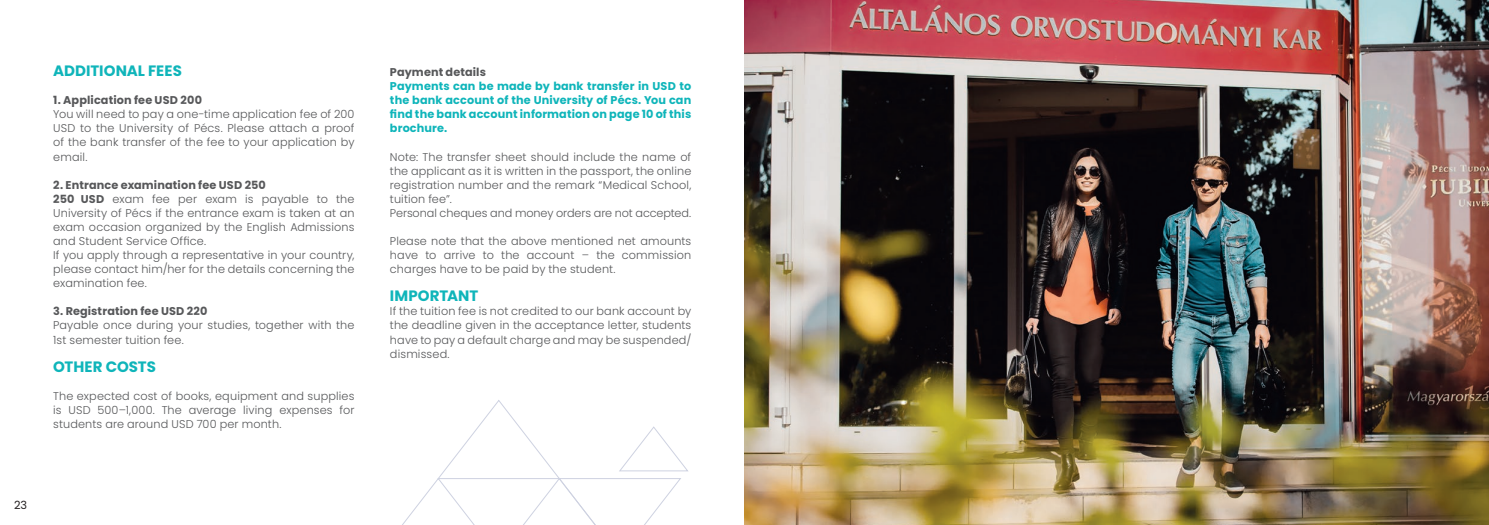
<style>
.page{position:relative;width:1489px;height:525px;background:#fff}
.page>*{position:absolute;margin:0;border:0;box-sizing:border-box;transform-origin:0 0}
.t1{font:700 15px "Poppins";letter-spacing:-.005em;color:#0fb5ba}
.t2{font:300 11.25px/14px "Poppins";letter-spacing:.01em;color:#57585a;text-align:justify}
.t3{font:700 11.25px/14px "Poppins";letter-spacing:.01em;color:#0fb5ba;text-align:justify}
.t4{font:700 11.25px "Poppins";letter-spacing:.01em;color:#57585a}
.t5{font:11.25px "Poppins";color:#231f20}
.s1{font-weight:700}
</style>
<div class="page">
<svg style="left:403px;top:400px;width:285px;height:124px"></svg>
<img style="left:744px;top:0;width:744px;height:524px">
<h1 class="t1" style="left:53px;top:62px;width:130px">ADDITIONAL FEES</h1>
<p class="t4" style="left:53px;top:94px;width:150px">1. Application fee USD 200</p>
<p class="t2" style="left:53px;top:107px;width:303px">You will need to pay a one-time application fee of 200<br>USD to the University of Pécs. Please attach a proof of the bank transfer of the fee to your application by email.</p>
<p class="t2" style="left:53px;top:178px;width:303px;text-align:left"><span class="s1">2. Entrance examination fee USD 250<br>250 USD</span> exam fee per exam is payable to the University of Pécs if the entrance exam is taken at an exam occasion organized by the English Admissions and Student Service Office.<br>If you apply through a representative in your country, please contact him/her for the details concerning the examination fee.</p>
<p class="t4" style="left:53px;top:305px;width:156px">3. Registration fee USD 220</p>
<p class="t2" style="left:53px;top:318px;width:303px">Payable once during your studies, together with the<br>1st semester tuition fee.</p>
<h1 class="t1" style="left:53px;top:357px;width:104px">OTHER COSTS</h1>
<p class="t2" style="left:53px;top:389px;width:303px">The expected cost of books, equipment and supplies is USD 500–1,000. The average living expenses for students are around USD 700 per month.</p>
<p class="t5" style="left:14px;top:498px;width:15px">23</p>
<p class="t4" style="left:390px;top:65px;width:97px">Payment details</p>
<p class="t3" style="left:390px;top:79px;width:303px">Payments can be made by bank transfer in USD to the bank account of the University of Pécs. You can find the bank account information on page 10 of this brochure.</p>
<p class="t2" style="left:390px;top:149px;width:303px;text-align:left">Note: The transfer sheet should include the name of the applicant as it is written in the passport, the online registration number and the remark “Medical School, tuition fee”.<br>Personal cheques and money orders are not accepted.</p>
<p class="t2" style="left:390px;top:234px;width:303px">Please note that the above mentioned net amounts have to arrive to the account – the commission charges have to be paid by the student.</p>
<h1 class="t1" style="left:390px;top:287px;width:90px">IMPORTANT</h1>
<p class="t2" style="left:390px;top:304px;width:303px">If the tuition fee is not credited to our bank account by the deadline given in the acceptance letter, students have to pay a default charge and may be suspended/ dismissed.</p>
</div>
